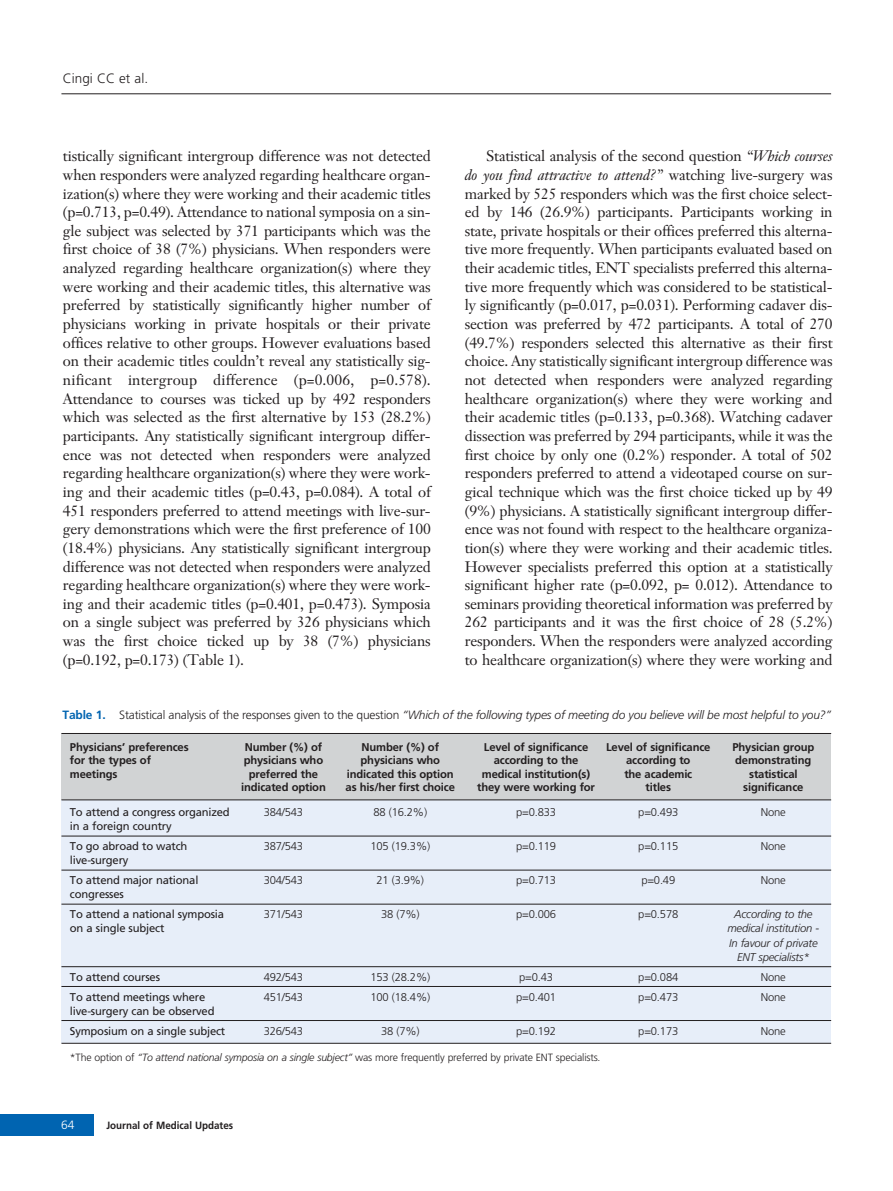
<style>
.page{position:relative;width:893px;height:1191px;background:#fff}
.page>*{position:absolute;margin:0;border:0;box-sizing:border-box;transform-origin:0 0}
.t1{font:15px/18.6px "Janson Text";letter-spacing:-.015em;color:#231f20;text-align:justify}
.t2{font:300 13.5px "Frutiger";color:#231f20}
.t3{font:italic 300 12px "Frutiger";letter-spacing:-.015em;color:#231f20}
.t4{font:300 12px "Frutiger";color:#fff}
.t5{font:700 11.25px "Frutiger";letter-spacing:-.015em;color:#231f20}
.t6{font:11.25px/19.8px "Frutiger";letter-spacing:-.015em;color:#231f20}
.t7{font:300 11.25px "Frutiger";letter-spacing:-.015em;color:#231f20}
.t8{font:italic 300 11.25px/14.2px "Frutiger";letter-spacing:-.015em;color:#231f20;text-align:center}
.t9{font:300 10.5px "Frutiger";letter-spacing:-.015em;color:#231f20}
.t10{font:700 10.5px "Frutiger";color:#231f20;scale:.94 1}
.s1{font-style:italic}
.s2{font-weight:700;font-style:normal;color:#0064b1}
.s3{font-style:normal}
</style>
<div class="page">
<div style="left:0;top:1114px;width:93px;height:21px;background:#0064b1"></div>
<hr style="left:61px;top:93px;width:770px;height:1px;background:#231f20">
<div style="left:62px;top:759px;width:769px;height:284px;background:#e7eef9"></div>
<div style="left:62px;top:734px;width:769px;height:66px;background:#d1d3d4"></div>
<hr style="left:61px;top:733px;width:770px;height:1px;background:#231f20">
<hr style="left:61px;top:799px;width:770px;height:1px;background:#231f20">
<hr style="left:61px;top:835px;width:770px;height:1px;background:#231f20">
<hr style="left:61px;top:870px;width:770px;height:1px;background:#231f20">
<hr style="left:61px;top:904px;width:770px;height:1px;background:#231f20">
<hr style="left:61px;top:966px;width:770px;height:1px;background:#231f20">
<hr style="left:61px;top:986px;width:770px;height:1px;background:#231f20">
<hr style="left:61px;top:1020px;width:770px;height:1px;background:#231f20">
<hr style="left:61px;top:1043px;width:770px;height:1px;background:#231f20">
<p class="t2" style="left:63px;top:73px;width:87px">Cingi CC et al.</p>
<p class="t1" style="left:63px;top:148px;width:369px">tistically significant intergroup difference was not detected when responders were analyzed regarding healthcare organ&shy;ization(s) where they were working and their academic titles (p=0.713, p=0.49). Attendance to national symposia on a sin&shy;gle subject was selected by 371 participants which was the first choice of 38 (7%) physicians. When responders were analyzed regarding healthcare organization(s) where they were working and their academic titles, this alternative was preferred by statistically significantly higher number of physicians working in private hospitals or their private offices relative to other groups. However evaluations based on their academic titles couldn’t reveal any statistically sig&shy;nificant intergroup difference (p=0.006, p=0.578).<br>Attendance to courses was ticked up by 492 responders which was selected as the first alternative by 153 (28.2%) participants. Any statistically significant intergroup differ&shy;ence was not detected when responders were analyzed regarding healthcare organization(s) where they were work&shy;ing and their academic titles (p=0.43, p=0.084). A total of 451 responders preferred to attend meetings with live-sur&shy;gery demonstrations which were the first preference of 100 (18.4%) physicians. Any statistically significant intergroup difference was not detected when responders were analyzed regarding healthcare organization(s) where they were work&shy;ing and their academic titles (p=0.401, p=0.473). Symposia on a single subject was preferred by 326 physicians which was the first choice ticked up by 38 (7%) physicians (p=0.192, p=0.173) (Table 1).</p>
<p class="t1" style="left:465px;top:148px;width:369px;text-indent:21px">Statistical analysis of the second question <span class="s1">“Which courses do you find attractive to attend?”</span> watching live-surgery was marked by 525 responders which was the first choice select&shy;ed by 146 (26.9%) participants. Participants working in state, private hospitals or their offices preferred this alterna&shy;tive more frequently. When participants evaluated based on their academic titles, ENT specialists preferred this alterna&shy;tive more frequently which was considered to be statistical&shy;ly significantly (p=0.017, p=0.031). Performing cadaver dis&shy;section was preferred by 472 participants. A total of 270 (49.7%) responders selected this alternative as their first choice. Any statistically significant intergroup difference was not detected when responders were analyzed regarding healthcare organization(s) where they were working and their academic titles (p=0.133, p=0.368). Watching cadaver dissection was preferred by 294 participants, while it was the first choice by only one (0.2%) responder. A total of 502 responders preferred to attend a videotaped course on sur&shy;gical technique which was the first choice ticked up by 49 (9%) physicians. A statistically significant intergroup differ&shy;ence was not found with respect to the healthcare organiza&shy;tion(s) where they were working and their academic titles.<br>However specialists preferred this option at a statistically significant higher rate (p=0.092, p= 0.012). Attendance to seminars providing theoretical information was preferred by 262 participants and it was the first choice of 28 (5.2%) responders. When the responders were analyzed according to healthcare organization(s) where they were working and</p>
<p class="t3" style="left:63px;top:710px;width:770px"><span class="s2">Table 1.</span> <span class="s3">Statistical analysis of the responses given to the question</span> “Which of the following types of meeting do you believe will be most helpful to you?”</p>
<p class="t5" style="left:70px;top:742px;width:120px">Physicians’ preferences</p>
<p class="t5" style="left:245px;top:742px;width:79px">Number (%) of</p>
<p class="t5" style="left:362px;top:742px;width:79px">Number (%) of</p>
<p class="t5" style="left:484px;top:742px;width:106px">Level of significance</p>
<p class="t5" style="left:606px;top:742px;width:106px">Level of significance</p>
<p class="t5" style="left:732px;top:742px;width:83px">Physician group</p>
<p class="t5" style="left:70px;top:755px;width:83px">for the types of</p>
<p class="t5" style="left:244px;top:755px;width:81px">physicians who</p>
<p class="t5" style="left:361px;top:755px;width:81px">physicians who</p>
<p class="t5" style="left:494px;top:755px;width:86px">according to the</p>
<p class="t5" style="left:626px;top:755px;width:66px">according to</p>
<p class="t5" style="left:735px;top:755px;width:78px">demonstrating</p>
<p class="t5" style="left:70px;top:769px;width:49px">meetings</p>
<p class="t5" style="left:249px;top:769px;width:71px">preferred the</p>
<p class="t5" style="left:347px;top:769px;width:108px">indicated this option</p>
<p class="t5" style="left:482px;top:769px;width:110px">medical institution(s)</p>
<p class="t5" style="left:624px;top:769px;width:69px">the academic</p>
<p class="t5" style="left:749px;top:769px;width:50px">statistical</p>
<p class="t5" style="left:241px;top:782px;width:86px">indicated option</p>
<p class="t5" style="left:346px;top:782px;width:111px">as his/her first choice</p>
<p class="t5" style="left:477px;top:782px;width:119px">they were working for</p>
<p class="t5" style="left:646px;top:782px;width:27px">titles</p>
<p class="t5" style="left:743px;top:782px;width:62px">significance</p>
<p class="t6" style="left:70px;top:803px;width:161px">To attend a congress organized</p>
<p class="t7" style="left:264px;top:807px;width:41px">384/543</p>
<p class="t7" style="left:373px;top:807px;width:55px">88 (16.2%)</p>
<p class="t7" style="left:516px;top:807px;width:42px">p=0.833</p>
<p class="t7" style="left:638px;top:807px;width:42px">p=0.493</p>
<p class="t7" style="left:761px;top:807px;width:27px">None</p>
<p class="t6" style="left:70px;top:817px;width:119px">in a foreign country<br>To go abroad to watch</p>
<p class="t7" style="left:264px;top:841px;width:41px">387/543</p>
<p class="t7" style="left:370px;top:841px;width:61px">105 (19.3%)</p>
<p class="t7" style="left:516px;top:841px;width:42px">p=0.119</p>
<p class="t7" style="left:638px;top:841px;width:42px">p=0.115</p>
<p class="t7" style="left:761px;top:841px;width:27px">None</p>
<p class="t6" style="left:70px;top:851px;width:130px">live-surgery<br>To attend major national</p>
<p class="t6" style="left:70px;top:885px;width:156px">congresses<br>To attend a national symposia</p>
<p class="t7" style="left:264px;top:875px;width:41px">304/543</p>
<p class="t7" style="left:377px;top:875px;width:49px">21 (3.9%)</p>
<p class="t7" style="left:516px;top:875px;width:42px">p=0.713</p>
<p class="t7" style="left:641px;top:875px;width:35px">p=0.49</p>
<p class="t7" style="left:761px;top:875px;width:27px">None</p>
<p class="t7" style="left:264px;top:909px;width:41px">371/543</p>
<p class="t7" style="left:381px;top:909px;width:40px">38 (7%)</p>
<p class="t7" style="left:516px;top:909px;width:42px">p=0.006</p>
<p class="t7" style="left:638px;top:909px;width:42px">p=0.578</p>
<p class="t8" style="left:734px;top:908px;width:80px">According to the</p>
<p class="t6" style="left:70px;top:919px;width:96px">on a single subject</p>
<p class="t8" style="left:727px;top:922px;width:93px">medical institution -<br>In favour of private<br>ENT specialists*</p>
<p class="t6" style="left:70px;top:967px;width:92px">To attend courses</p>
<p class="t7" style="left:264px;top:972px;width:41px">492/543</p>
<p class="t7" style="left:370px;top:972px;width:61px">153 (28.2%)</p>
<p class="t7" style="left:519px;top:972px;width:35px">p=0.43</p>
<p class="t7" style="left:638px;top:972px;width:42px">p=0.084</p>
<p class="t7" style="left:761px;top:972px;width:27px">None</p>
<p class="t6" style="left:70px;top:987px;width:137px">To attend meetings where</p>
<p class="t7" style="left:264px;top:992px;width:41px">451/543</p>
<p class="t7" style="left:370px;top:992px;width:61px">100 (18.4%)</p>
<p class="t7" style="left:516px;top:992px;width:42px">p=0.401</p>
<p class="t7" style="left:638px;top:992px;width:42px">p=0.473</p>
<p class="t7" style="left:761px;top:992px;width:27px">None</p>
<p class="t6" style="left:70px;top:1001px;width:157px">live-surgery can be observed<br>Symposium on a single subject</p>
<p class="t7" style="left:264px;top:1026px;width:41px">326/543</p>
<p class="t7" style="left:381px;top:1026px;width:40px">38 (7%)</p>
<p class="t7" style="left:516px;top:1026px;width:42px">p=0.192</p>
<p class="t7" style="left:638px;top:1026px;width:42px">p=0.173</p>
<p class="t7" style="left:761px;top:1026px;width:27px">None</p>
<p class="t9" style="left:70px;top:1053px;width:532px">*The option of <span class="s1">“To attend national symposia on a single subject”</span> was more frequently preferred by private ENT specialists.</p>
<p class="t4" style="left:61px;top:1119px;width:15px">64</p>
<p class="t10" style="left:106px;top:1120px;width:136px">Journal of Medical Updates</p>
</div>
